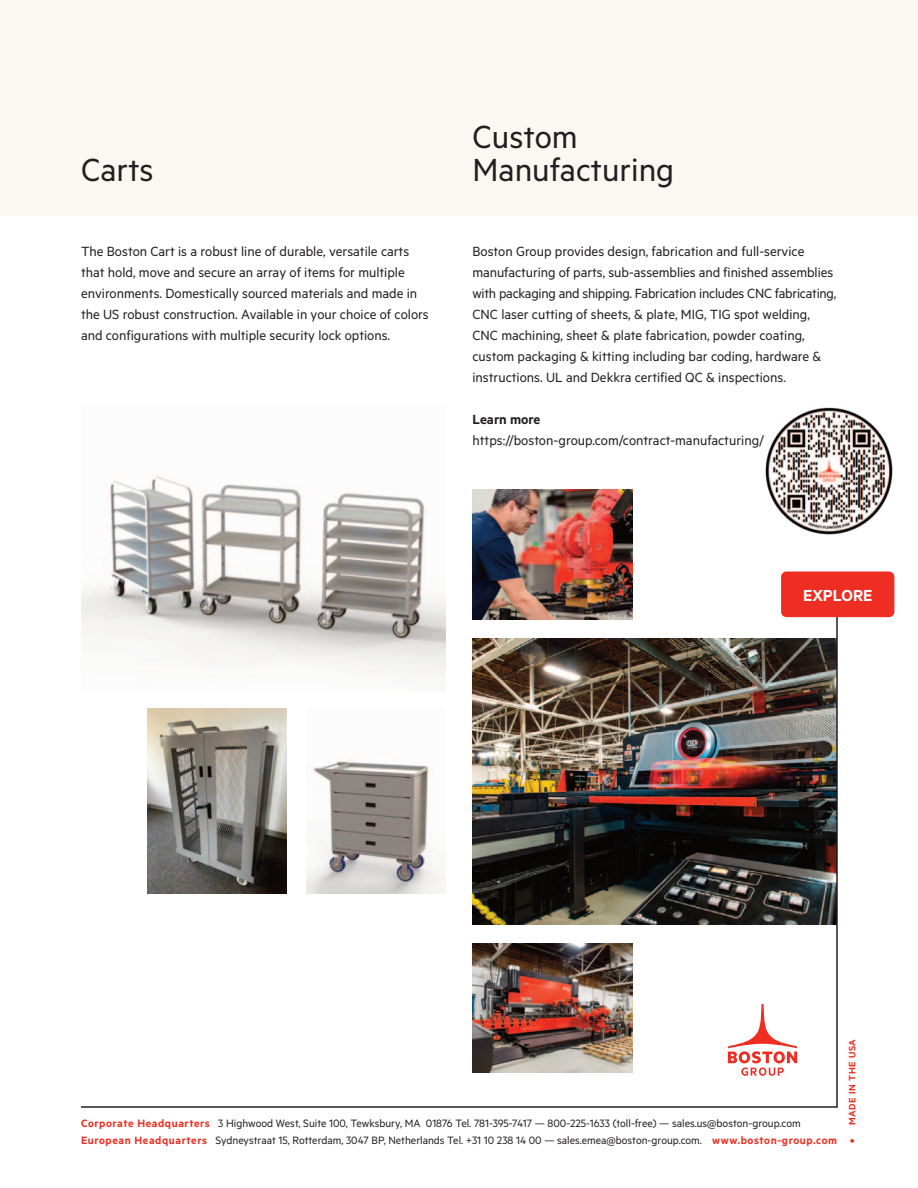
<style>
.page{position:relative;width:918px;height:1188px;background:#fff}
.page>*{position:absolute;margin:0;border:0;box-sizing:border-box;transform-origin:0 0}
.t1{font:36px "Metric";color:#231f20}
.t2{font:600 18px "Metric";color:#fff}
.t3{font:15px/21px "Metric";color:#231f20}
.t4{font:600 15px "Metric";color:#231f20}
.t5{font:12px "Metric";color:#231f20}
.t6{font:600 10.5px "Metric";letter-spacing:.05em;color:#ee2e22}
.s1{font-weight:600;color:#ee2e22}
</style>
<div class="page">
<div style="left:0;top:0;width:918px;height:216px;background:#fbf8f3"></div>
<img style="left:81px;top:614px;width:757px;height:494px">
<img style="left:472px;top:943px;width:161px;height:130px">
<img style="left:472px;top:489px;width:161px;height:130px">
<div style="left:781px;top:572px;width:113px;height:45px;background:#ee2e22;border-radius:5px"></div>
<img style="left:147px;top:708px;width:140px;height:186px">
<img style="left:81px;top:475px;width:365px;height:216px">
<img style="left:306px;top:708px;width:140px;height:186px">
<img style="left:765px;top:407px;width:128px;height:128px">
<p class="t1" style="left:81px;top:147px;width:74px">Carts</p>
<p class="t3" style="left:81px;top:240px;width:349px">The Boston Cart is a robust line of durable, versatile carts that hold, move and secure an array of items for multiple environments. Domestically sourced materials and made in the US robust construction. Available in your choice of colors and configurations with multiple security lock options.</p>
<p class="t1" style="left:472px;top:114px;width:107px">Custom</p>
<p class="t1" style="left:472px;top:147px;width:203px">Manufacturing</p>
<p class="t3" style="left:472px;top:240px;width:365px">Boston Group provides design, fabrication and full-service manufacturing of parts, sub-assemblies and finished assemblies with packaging and shipping. Fabrication includes CNC fabricating, CNC laser cutting of sheets, &amp; plate, MIG, TIG spot welding, CNC machining, sheet &amp; plate fabrication, powder coating, custom packaging &amp; kitting including bar coding, hardware &amp; instructions. UL and Dekkra certified QC &amp; inspections.</p>
<p class="t4" style="left:472px;top:410px;width:69px">Learn more</p>
<p class="t3" style="left:472px;top:429px;width:293px">https://boston-group.com/contract-manufacturing/</p>
<p class="t2" style="left:803px;top:584px;width:71px">EXPLORE</p>
<p class="t6" style="left:846px;top:1125px;width:87px;rotate:-90deg">MADE IN THE USA</p>
<p class="t5" style="left:81px;top:1116px;width:721px"><span class="s1">Corporate Headquarters</span> 3 Highwood West, Suite 100, Tewksbury, MA 01876 Tel. 781-395-7417 — 800-225-1633 (toll-free) — sales.us@boston-group.com</p>
<p class="t5" style="left:81px;top:1133px;width:775px"><span class="s1">European Headquarters</span> Sydneystraat 15, Rotterdam, 3047 BP, Netherlands Tel. +31 10 238 14 00 — sales.emea@boston-group.com. <span class="s1">www.boston-group.com •</span></p>
</div>
